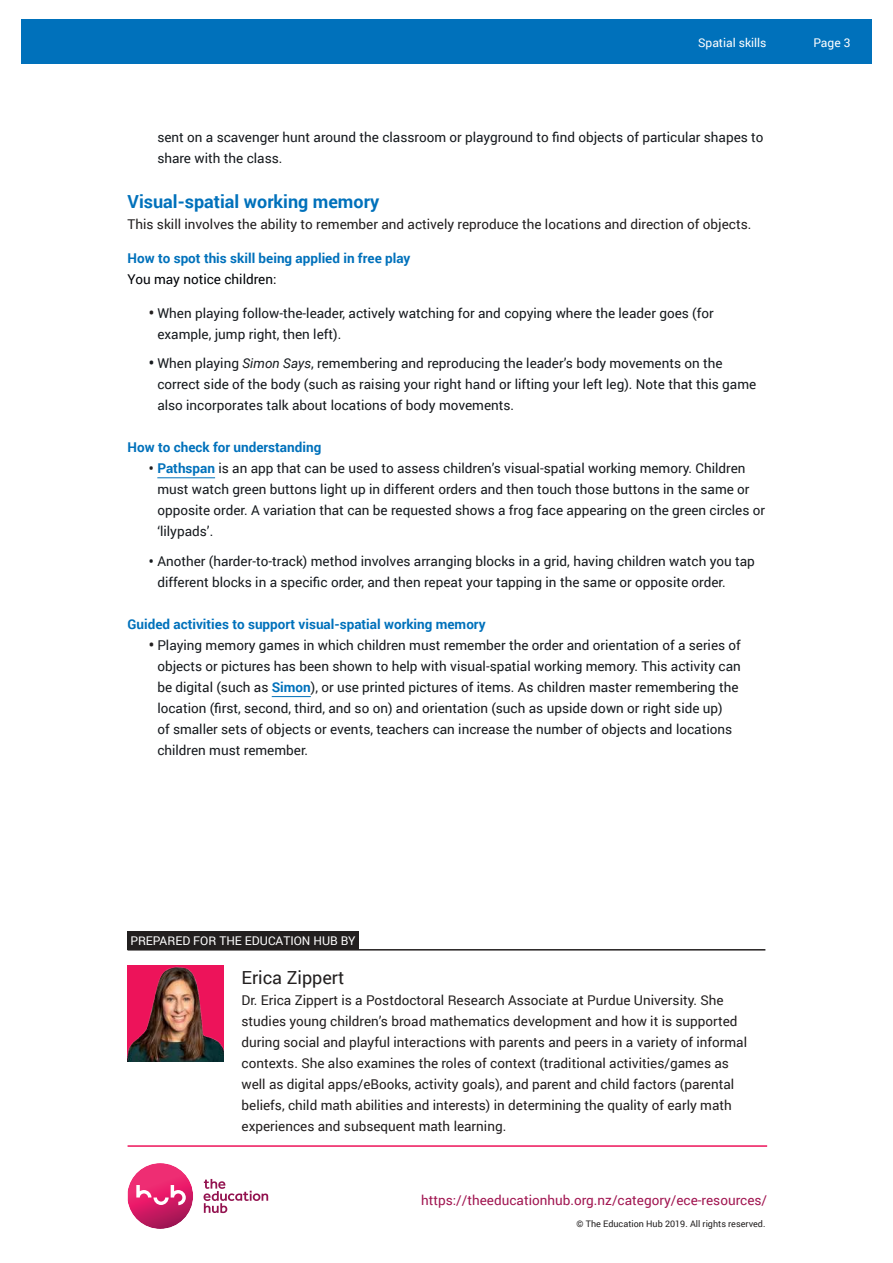
<style>
.page{position:relative;width:893px;height:1263px;background:#fff}
.page>*{position:absolute;margin:0;border:0;box-sizing:border-box;transform-origin:0 0}
.t1{font:700 18px "Roboto";color:#0071bb}
.t2{font:18px "Roboto";color:#221f1f}
.t3{font:13.5px/21px "Roboto";color:#161a1e}
.t4{font:13.5px/21px "Roboto";color:#221f1f}
.t5{font:700 13.5px "Roboto";color:#0071bb}
.t6{font:13.5px "Roboto";color:#a11651}
.t7{font:13.5px "Roboto";color:#010307}
.t8{font:12px "Roboto";color:#fff}
.t9{font:9px "Roboto";color:#221f1f}
.s1{font-weight:700;font-size:15px;color:#221f1f}
.s2{font-weight:700;font-size:15px}
.s3{font-style:italic}
.s4{font-weight:700;color:#221f1f}
.s5{font-weight:700;color:#0071bb}
.s6{font-weight:700}
</style>
<div class="page">
<img style="left:128px;top:1163px;width:65px;height:66px">
<svg style="left:136px;top:1185px;width:50px;height:20px"></svg>
<svg style="left:204px;top:1179px;width:64px;height:34px"></svg>
<hr style="left:128px;top:1145px;width:639px;height:2px;background:#ed135a">
<div style="left:21px;top:19px;width:851px;height:45px;background:#0071bb"></div>
<hr style="left:157px;top:477px;width:58px;height:1px;background:#0071bb">
<hr style="left:272px;top:696px;width:39px;height:1px;background:#0071bb">
<div style="left:128px;top:931px;width:231px;height:19px;background:#221f1f"></div>
<hr style="left:128px;top:949px;width:637px;height:1px;background:#221f1f">
<img style="left:128px;top:965px;width:96px;height:96px">
<p class="t8" style="left:698px;top:37px;width:70px">Spatial skills</p>
<p class="t8" style="left:813px;top:37px;width:39px">Page 3</p>
<p class="t3" style="left:157px;top:126px;width:608px">sent on a scavenger hunt around the classroom or playground to 昀椀nd objects of particular shapes to share with the class.</p>
<h1 class="t1" style="left:128px;top:194px;width:253px">Visual-spatial working memory</h1>
<p class="t4" style="left:128px;top:215px;width:625px">This skill involves the ability to remember and actively reproduce the locations and direction of objects.</p>
<p class="t5" style="left:128px;top:252px;width:284px">How to spot this skill being applied in free play</p>
<p class="t7" style="left:128px;top:273px;width:150px">You may notice children:</p>
<p class="t3" style="left:157px;top:303px;width:558px;text-indent:-9px"><span class="s1">•</span> When playing follow-the-leader, actively watching for and copying where the leader goes (for example, jump right, then left).</p>
<p class="t3" style="left:157px;top:354px;width:600px;text-indent:-9px"><span class="s2">•</span> When playing <span class="s3">Simon Says</span>, remembering and reproducing the leader’s body movements on the correct side of the body (such as raising your right hand or lifting your left leg). Note that this game also incorporates talk about locations of body movements.</p>
<p class="t5" style="left:128px;top:442px;width:195px">How to check for understanding</p>
<p class="t3" style="left:157px;top:459px;width:609px;text-indent:-9px"><span class="s4">•</span> <span class="s5">Pathspan</span> is an app that can be used to assess children’s visual-spatial working memory. Children must watch green buttons light up in different orders and then touch those buttons in the same or opposite order. A variation that can be requested shows a frog face appearing on the green circles or ‘lilypads’.</p>
<p class="t3" style="left:157px;top:551px;width:599px;text-indent:-9px"><span class="s6">•</span> Another (harder-to-track) method involves arranging blocks in a grid, having children watch you tap different blocks in a speci昀椀c order, and then repeat your tapping in the same or opposite order.</p>
<p class="t5" style="left:128px;top:619px;width:360px">Guided activities to support visual-spatial working memory</p>
<p class="t3" style="left:157px;top:636px;width:585px;text-indent:-9px"><span class="s1">•</span> Playing memory games in which children must remember the order and orientation of a series of objects or pictures has been shown to help with visual-spatial working memory. This activity can be digital (such as <span class="s5">Simon</span>), or use printed pictures of items. As children master remembering the location (昀椀rst, second, third, and so on) and orientation (such as upside down or right side up)<br>of smaller sets of objects or events, teachers can increase the number of objects and locations children must remember.</p>
<p class="t8" style="left:130px;top:935px;width:227px">PREPARED FOR THE EDUCATION HUB BY</p>
<h1 class="t2" style="left:242px;top:969px;width:104px">Erica Zippert</h1>
<p class="t4" style="left:242px;top:991px;width:507px">Dr. Erica Zippert is a Postdoctoral Research Associate at Purdue University. She studies young children’s broad mathematics development and how it is supported during social and playful interactions with parents and peers in a variety of informal contexts. She also examines the roles of context (traditional activities/games as well as digital apps/eBooks, activity goals), and parent and child factors (parental beliefs, child math abilities and interests) in determining the quality of early math experiences and subsequent math learning.</p>
<p class="t6" style="left:421px;top:1194px;width:348px">https://theeducationhub.org.nz/category/ece-resources/</p>
<p class="t9" style="left:577px;top:1220px;width:190px">© The Education Hub 2019. All rights reserved.</p>
</div>
